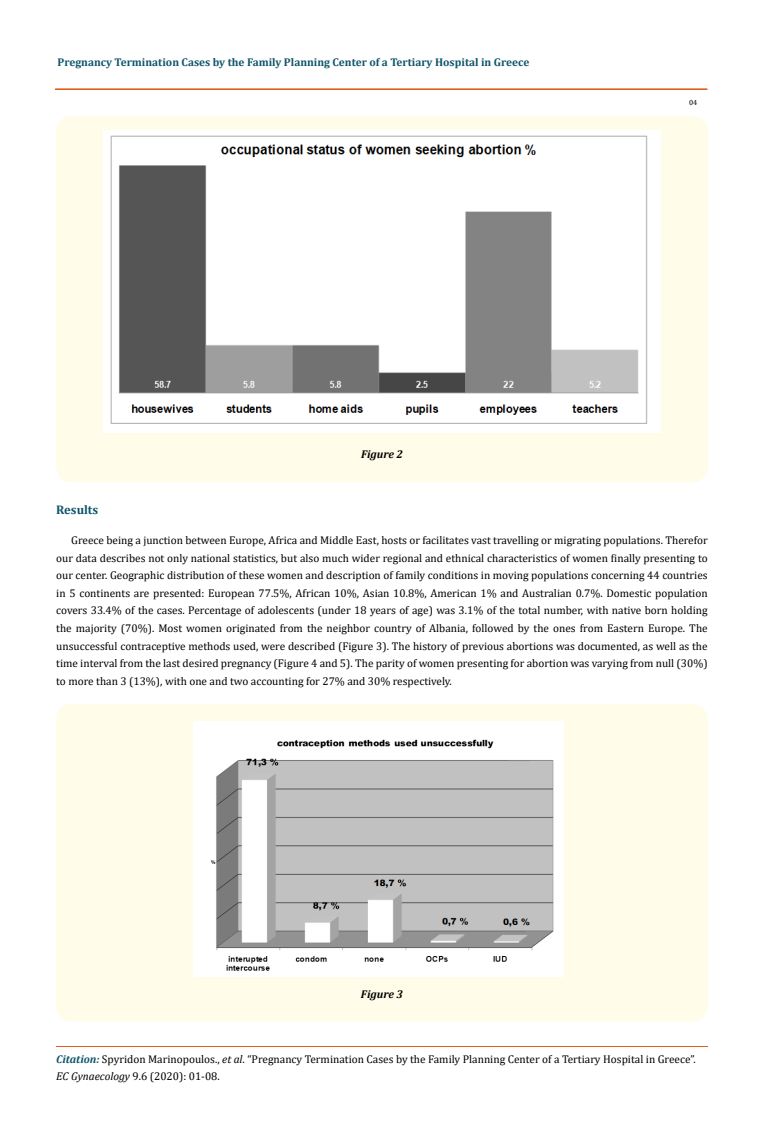
<style>
.page{position:relative;width:764px;height:1140px;background:#fff}
.page>*{position:absolute;margin:0;border:0;box-sizing:border-box;transform-origin:0 0}
.t1{font:700 12.5px "Cambria";color:#0e546a}
.t2{font:11.25px/17.5px "Cambria";color:#000}
.t3{font:700 11.25px "Cambria";color:#0e546a}
.t4{font:italic 700 11.25px "Cambria";color:#000}
.t5{font:7.5px "Cambria";color:#000}
.s1{font-weight:700;font-style:italic;color:#0e546a}
.s2{font-style:italic}
</style>
<div class="page">
<div style="left:55px;top:89px;width:652px;height:1px;border:1px solid #e05d1a"></div>
<hr style="left:56px;top:1046px;width:651px;height:1px;background:#e05d1a">
<div style="left:56px;top:116px;width:651px;height:366px;background:#fffde9;border-radius:15px"></div>
<img style="left:103px;top:131px;width:558px;height:301px">
<div style="left:56px;top:704px;width:651px;height:317px;background:#fffde9;border-radius:15px"></div>
<img style="left:194px;top:721px;width:369px;height:255px">
<p class="t3" style="left:57px;top:54px;width:473px">Pregnancy Termination Cases by the Family Planning Center of a Tertiary Hospital in Greece</p>
<p class="t4" style="left:361px;top:446px;width:43px">Figure 2</p>
<p class="t5" style="left:689px;top:98px;width:10px">04</p>
<p class="t1" style="left:56px;top:501px;width:44px">Results</p>
<p class="t2" style="left:56px;top:532px;width:653px;text-align:justify;text-indent:15px">Greece being a junction between Europe, Africa and Middle East, hosts or facilitates vast travelling or migrating populations. Therefor our data describes not only national statistics, but also much wider regional and ethnical characteristics of women finally presenting to our center. Geographic distribution of these women and description of family conditions in moving populations concerning 44 countries in 5 continents are presented: European 77.5%, African 10%, Asian 10.8%, American 1% and Australian 0.7%. Domestic population covers 33.4% of the cases. Percentage of adolescents (under 18 years of age) was 3.1% of the total number, with native born holding the majority (70%). Most women originated from the neighbor country of Albania, followed by the ones from Eastern Europe. The unsuccessful contraceptive methods used, were described (Figure 3). The history of previous abortions was documented, as well as the time interval from the last desired pregnancy (Figure 4 and 5). The parity of women presenting for abortion was varying from null (30%) to more than 3 (13%), with one and two accounting for 27% and 30% respectively.</p>
<p class="t4" style="left:361px;top:987px;width:43px">Figure 3</p>
<p class="t2" style="left:56px;top:1050px;width:641px"><span class="s1">Citation:</span> Spyridon Marinopoulos., <span class="s2">et al</span>. “Pregnancy Termination Cases by the Family Planning Center of a Tertiary Hospital in Greece”.<br><span class="s2">EC Gynaecology</span> 9.6 (2020): 01-08.</p>
</div>
